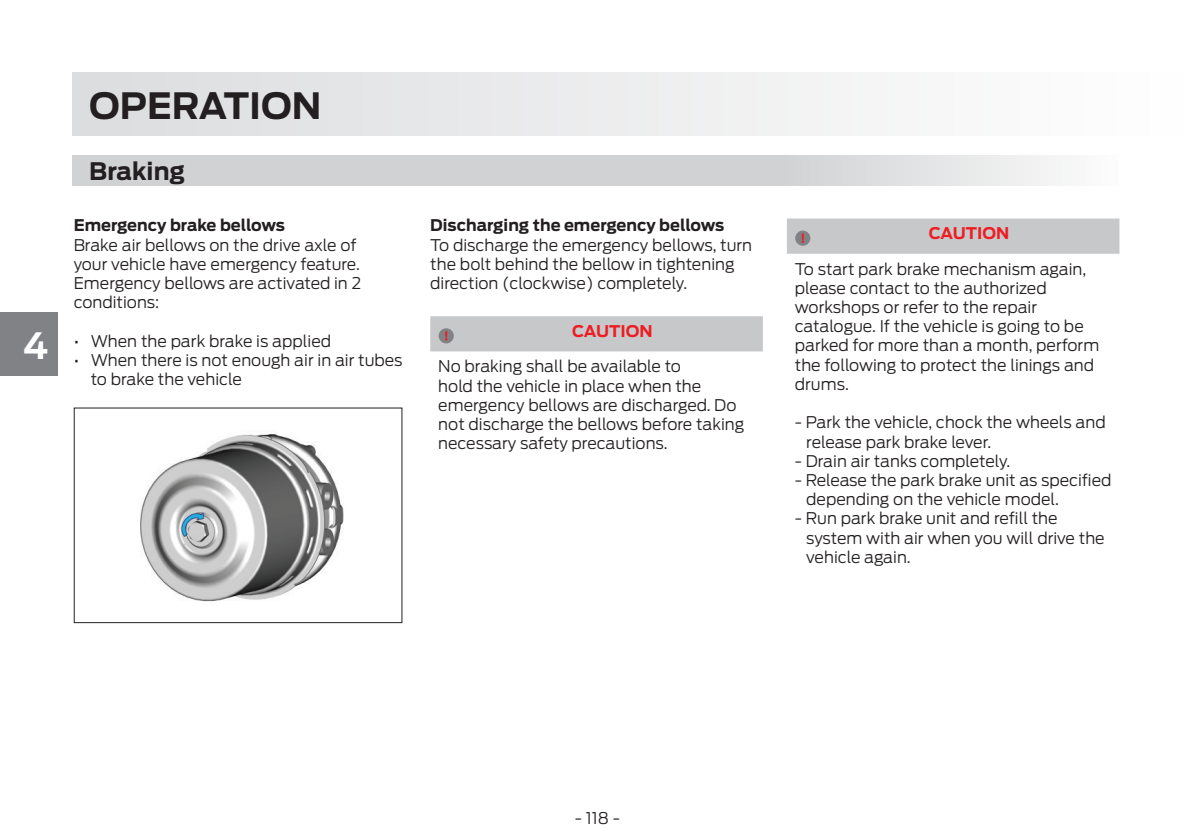
<style>
.page{position:relative;width:1191px;height:840px;background:#fff}
.page>*{position:absolute;margin:0;border:0;box-sizing:border-box;transform-origin:0 0}
.t1{font:700 36px "Ford Antenna";color:#231f20}
.t2{font:700 36px "Ford Antenna";color:#fff}
.heading_bold{font:700 24px "Ford Antenna";color:#231f20}
.body_text{font:300 16px/19.2px "Ford Antenna";color:#231f20}
.body_text-2{font:700 16px "Ford Antenna";color:#231f20}
.t3{font:700 16px "Ford Antenna";color:#ee1d23}
</style>
<div class="page">
<div style="left:72px;top:72px;width:1111px;height:63px;background:linear-gradient(to right,#dcdddf,#fefefe)"></div>
<svg style="left:72px;top:155px;width:985px;height:30px;background:#d5d6d8"></svg>
<div style="left:0;top:312px;width:58px;height:63px;background:#808285"></div>
<img style="left:140px;top:434px;width:204px;height:168px">
<div style="left:430px;top:316px;width:333px;height:35px;background:#c7c8ca"></div>
<div style="left:787px;top:218px;width:332px;height:35px;background:#c7c8ca"></div>
<h1 class="t2" style="left:23px;top:313px;width:27px">4</h1>
<h1 class="t1" style="left:89px;top:73px;width:234px">OPERATION</h1>
<p class="heading_bold" style="left:89px;top:149px;width:97px">Braking</p>
<p class="body_text-2" style="left:74px;top:211px;width:213px">Emergency brake bellows</p>
<p class="body_text" style="left:74px;top:233px;width:289px">Brake air bellows on the drive axle of your vehicle have emergency feature.<br>Emergency bellows are activated in 2 conditions:</p>
<p class="body_text" style="left:74px;top:329px;width:259px">• When the park brake is applied</p>
<p class="body_text" style="left:91px;top:348px;width:313px;text-indent:-17px">• When there is not enough air in air tubes to brake the vehicle</p>
<p class="body_text-2" style="left:430px;top:211px;width:295px">Discharging the emergency bellows</p>
<p class="body_text" style="left:430px;top:233px;width:323px">To discharge the emergency bellows, turn the bolt behind the bellow in tightening direction (clockwise) completely.</p>
<p class="t3" style="left:572px;top:316px;width:82px">CAUTION</p>
<p class="body_text" style="left:438px;top:355px;width:307px">No braking shall be available to<br>hold the vehicle in place when the emergency bellows are discharged. Do not discharge the bellows before taking necessary safety precautions.</p>
<p class="t3" style="left:928px;top:219px;width:82px">CAUTION</p>
<p class="body_text" style="left:795px;top:257px;width:306px">To start park brake mechanism again, please contact to the authorized workshops or refer to the repair catalogue. If the vehicle is going to be parked for more than a month, perform the following to protect the linings and drums.</p>
<p class="body_text" style="left:806px;top:411px;width:301px;text-indent:-11px">- Park the vehicle, chock the wheels and release park brake lever.</p>
<p class="body_text" style="left:795px;top:449px;width:217px">- Drain air tanks completely.</p>
<p class="body_text" style="left:806px;top:468px;width:307px;text-indent:-11px">- Release the park brake unit as specified depending on the vehicle model.</p>
<p class="body_text" style="left:806px;top:507px;width:300px;text-indent:-11px">- Run park brake unit and refill the system with air when you will drive the vehicle again.</p>
<p class="body_text" style="left:575px;top:806px;width:47px">- 118 -</p>
</div>
